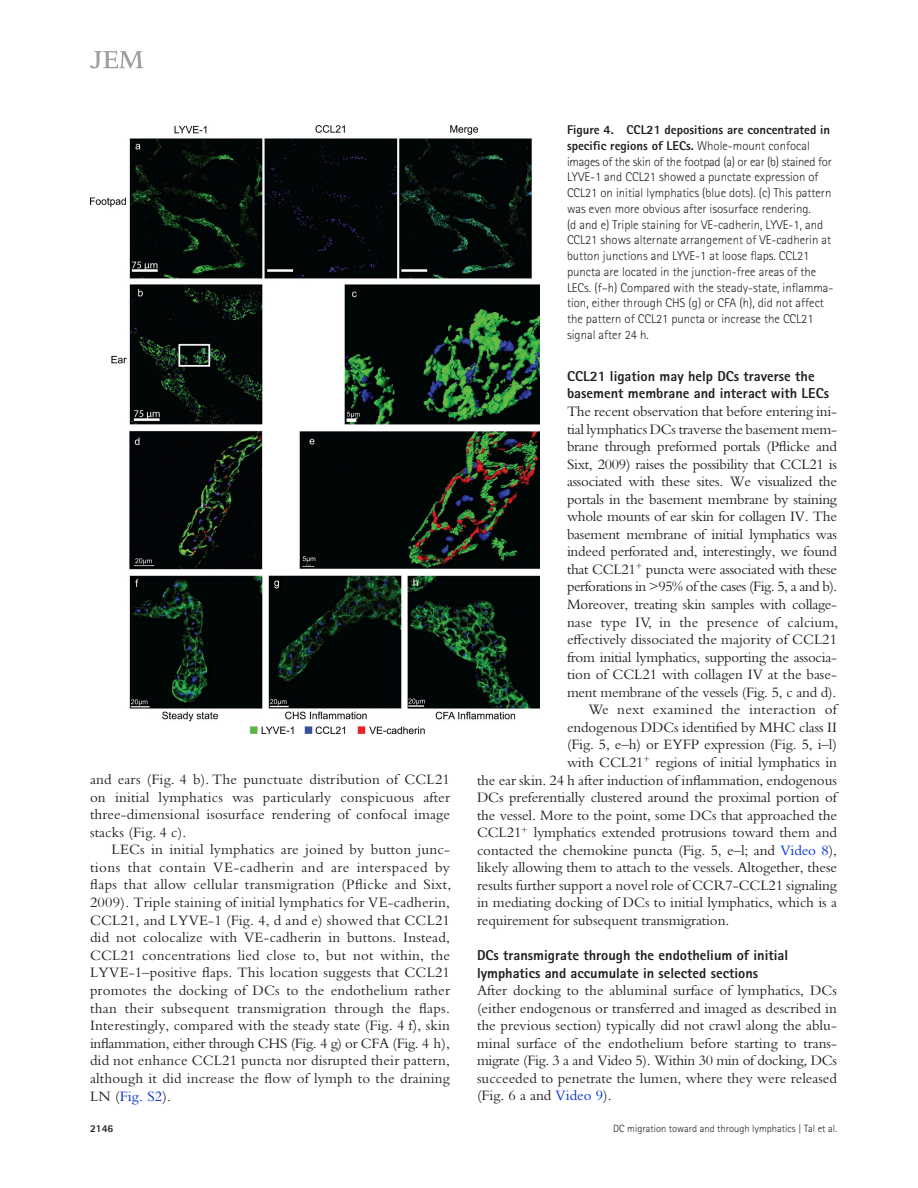
<style>
.page{position:relative;width:918px;height:1188px;background:#fff}
.page>*{position:absolute;margin:0;border:0;box-sizing:border-box;transform-origin:0 0}
.t1{font:15px/17.5px "Bembo Std";letter-spacing:-.005em;color:#231f20;text-align:justify}
.t2{font:15px "Bembo Std";letter-spacing:-.03em;color:#231f20}
.t3{font:15px "Bembo Std";letter-spacing:.02em;color:#231f20}
.t4{font:800 14.4px/17.5px "Rotis Sans Serif Std";color:#231f20}
.t5{font:300 12.75px/15.8px "Rotis Sans Serif Std";color:#231f20}
.t6{font:300 10.5px "Rotis Sans Serif Std";color:#231f20}
.t7{font:800 10.5px "Rotis Sans Serif Std";color:#231f20}
.s1{color:#0030d1}
.s2{font-weight:800}
</style>
<div class="page">
<svg style="left:90px;top:51px;width:53px;height:17px"></svg>
<img style="left:90px;top:125px;width:450px;height:608px">
<p class="t1" style="left:90px;top:770px;width:362px">and ears (Fig. 4 b). The punctuate distribution of CCL21 on initial lymphatics was particularly conspicuous after three-dimensional isosurface rendering of confocal image stacks (Fig. 4 c).</p>
<p class="t1" style="left:90px;top:841px;width:363px;text-indent:22px">LECs in initial lymphatics are joined by button junc&shy;tions that contain VE-cadherin and are interspaced by flaps that allow cellular transmigration (Pflicke and Sixt, 2009). Triple staining of initial lymphatics for VE-cadherin, CCL21, and LYVE-1 (Fig. 4, d and e) showed that CCL21 did not colocalize with VE-cadherin in buttons. Instead, CCL21 concentrations lied close to, but not within, the LYVE-1–positive flaps. This location suggests that CCL21 promotes the docking of DCs to the endothelium rather than their subsequent transmigration through the flaps.<br>Interestingly, compared with the steady state (Fig. 4 f), skin inflammation, either through CHS (Fig. 4 g) or CFA (Fig. 4 h), did not enhance CCL21 puncta nor disrupted their pattern, although it did increase the flow of lymph to the draining LN (<span class="s1">Fig. S2</span>).</p>
<p class="t5" style="left:567px;top:122px;width:268px"><span class="s2">Figure 4. CCL21 depositions are concentrated in specific regions of LECs.</span> Whole-mount confocal images of the skin of the footpad (a) or ear (b) stained for LYVE-1 and CCL21 showed a punctate expression of CCL21 on initial lymphatics (blue dots). (c) This pattern was even more obvious after isosurface rendering.<br>(d and e) Triple staining for VE-cadherin, LYVE-1, and CCL21 shows alternate arrangement of VE-cadherin at button junctions and LYVE-1 at loose flaps. CCL21 puncta are located in the junction-free areas of the LECs. (f–h) Compared with the steady-state, inflamma&shy;tion, either through CHS (g) or CFA (h), did not affect the pattern of CCL21 puncta or increase the CCL21 signal after 24 h.</p>
<p class="t4" style="left:567px;top:367px;width:264px">CCL21 ligation may help DCs traverse the basement membrane and interact with LECs</p>
<p class="t1" style="left:567px;top:402px;width:271px">The recent observation that before entering ini-</p>
<p class="t1" style="left:567px;top:420px;width:271px">tial lymphatics DCs traverse the basement mem-</p>
<p class="t1" style="left:567px;top:437px;width:271px">brane through preformed portals (Pflicke and</p>
<p class="t1" style="left:567px;top:455px;width:271px">Sixt, 2009) raises the possibility that CCL21 is</p>
<p class="t1" style="left:567px;top:472px;width:271px">associated with these sites. We visualized the</p>
<p class="t1" style="left:567px;top:490px;width:272px">portals in the basement membrane by staining</p>
<p class="t1" style="left:567px;top:508px;width:271px">whole mounts of ear skin for collagen IV. The</p>
<p class="t1" style="left:567px;top:525px;width:272px">basement membrane of initial lymphatics was</p>
<p class="t1" style="left:567px;top:543px;width:271px">indeed perforated and, interestingly, we found</p>
<p class="t1" style="left:567px;top:560px;width:272px">that CCL21<sup>+</sup> puncta were associated with these</p>
<p class="t2" style="left:567px;top:578px;width:272px">perforations in &gt;95% of the cases (Fig. 5, a and b).</p>
<p class="t1" style="left:567px;top:595px;width:271px">Moreover, treating skin samples with collage-</p>
<p class="t1" style="left:567px;top:613px;width:273px">nase type IV, in the presence of calcium,</p>
<p class="t1" style="left:567px;top:630px;width:272px">ef-fectively dissociated the majority of CCL21</p>
<p class="t1" style="left:567px;top:648px;width:271px">from initial lymphatics, supporting the associa-</p>
<p class="t1" style="left:567px;top:665px;width:271px">tion of CCL21 with collagen IV at the base-</p>
<p class="t1" style="left:567px;top:683px;width:271px">ment membrane of the vessels (Fig. 5, c and d).</p>
<p class="t3" style="left:589px;top:701px;width:250px">We next examined the interaction of</p>
<p class="t1" style="left:567px;top:718px;width:272px">endogenous DDCs identified by MHC class II</p>
<p class="t1" style="left:567px;top:736px;width:271px">(Fig. 5, e–h) or EYFP expression (Fig. 5, i–l)</p>
<p class="t1" style="left:567px;top:753px;width:272px">with CCL21<sup>+</sup> regions of initial lymphatics in</p>
<p class="t1" style="left:477px;top:771px;width:361px">the ear skin. 24 h after induction of inflammation, endogenous</p>
<p class="t1" style="left:477px;top:788px;width:361px">DCs preferentially clustered around the proximal portion of</p>
<p class="t1" style="left:477px;top:806px;width:361px">the vessel. More to the point, some DCs that approached the</p>
<p class="t1" style="left:477px;top:823px;width:361px">CCL21<sup>+</sup> lymphatics extended protrusions toward them and</p>
<p class="t1" style="left:477px;top:841px;width:362px">contacted the chemokine puncta (Fig. 5, e–l; and <span class="s1">Video 8</span>),</p>
<p class="t1" style="left:477px;top:859px;width:361px">likely allowing them to attach to the vessels. Altogether, these</p>
<p class="t1" style="left:477px;top:876px;width:362px">results further support a novel role of CCR7-CCL21 signaling</p>
<p class="t1" style="left:477px;top:894px;width:361px">in mediating docking of DCs to initial lymphatics, which is a</p>
<p class="t1" style="left:477px;top:911px;width:254px">requirement for subsequent transmigration.</p>
<p class="t4" style="left:477px;top:946px;width:313px">DCs transmigrate through the endothelium of initial lymphatics and accumulate in selected sections</p>
<p class="t1" style="left:477px;top:981px;width:362px">After docking to the abluminal surface of lymphatics, DCs (either endogenous or transferred and imaged as described in the previous section) typically did not crawl along the ablu&shy;minal surface of the endothelium before starting to trans&shy;migrate (Fig. 3 a and Video 5). Within 30 min of docking, DCs succeeded to penetrate the lumen, where they were released (Fig. 6 a and <span class="s1">Video 9</span>).</p>
<p class="t7" style="left:90px;top:1122px;width:25px">2146</p>
<p class="t6" style="left:613px;top:1123px;width:225px">DC migration toward and through lymphatics | Tal et al.</p>
</div>
